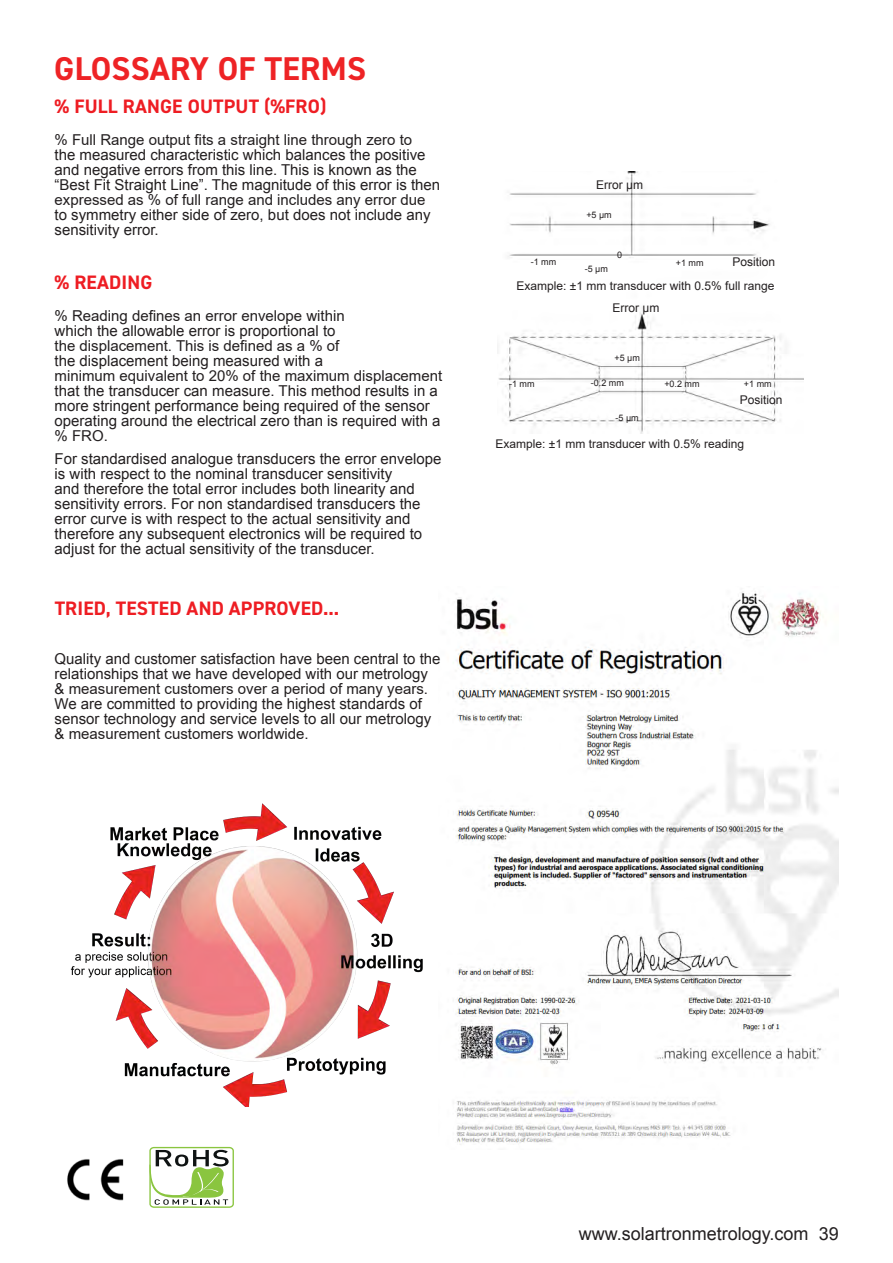
<style>
.page{position:relative;width:893px;height:1263px;background:#fff}
.page>*{position:absolute;margin:0;border:0;box-sizing:border-box;transform-origin:0 0}
.t1{font:700 33px "DIN2014";letter-spacing:.01em;color:#ee2325}
.t2{font:700 19.5px "DIN2014";letter-spacing:.01em;color:#ee1d23}
.t3{font:18px "Arial";color:#231f20}
.t4{font:15px/15px "Arial";color:#231f20}
.t5{font:12px "Arial";color:#231f20}
.t6{font:9px "Arial";color:#231f20}
</style>
<div class="page">
<img style="left:498px;top:171px;width:305px;height:263px">
<img style="left:455px;top:592px;width:384px;height:553px">
<img style="left:67px;top:1159px;width:57px;height:42px">
<svg style="left:149px;top:1147px;width:84px;height:61px"></svg>
<img style="left:70px;top:803px;width:353px;height:304px">
<h1 class="t1" style="left:54px;top:46px;width:313px">GLOSSARY OF TERMS</h1>
<h2 class="t2" style="left:55px;top:93px;width:273px">% FULL RANGE OUTPUT (%FRO)</h2>
<p class="t4" style="left:55px;top:132px;width:387px">% Full Range output fits a straight line through zero to<br>the measured characteristic which balances the positive and negative errors from this line. This is known as the “Best Fit Straight Line”. The magnitude of this error is then expressed as % of full range and includes any error due to symmetry either side of zero, but does not include any sensitivity error.</p>
<h2 class="t2" style="left:55px;top:269px;width:99px">% READING</h2>
<p class="t4" style="left:55px;top:308px;width:389px">% Reading defines an error envelope within<br>which the allowable error is proportional to<br>the displacement. This is defined as a % of<br>the displacement being measured with a<br>minimum equivalent to 20% of the maximum displacement that the transducer can measure. This method results in a more stringent performance being required of the sensor operating around the electrical zero than is required with a % FRO.</p>
<p class="t4" style="left:55px;top:451px;width:388px">For standardised analogue transducers the error envelope is with respect to the nominal transducer sensitivity<br>and therefore the total error includes both linearity and sensitivity errors. For non standardised transducers the error curve is with respect to the actual sensitivity and therefore any subsequent electronics will be required to adjust for the actual sensitivity of the transducer.</p>
<h2 class="t2" style="left:55px;top:595px;width:286px">TRIED, TESTED AND APPROVED...</h2>
<p class="t4" style="left:55px;top:651px;width:388px">Quality and customer satisfaction have been central to the relationships that we have developed with our metrology &amp; measurement customers over a period of many years.<br>We are committed to providing the highest standards of sensor technology and service levels to all our metrology &amp; measurement customers worldwide.</p>
<p class="t5" style="left:596px;top:178px;width:48px">Error µm</p>
<p class="t6" style="left:586px;top:210px;width:27px">+5 µm</p>
<p class="t6" style="left:617px;top:250px;width:7px">0</p>
<p class="t6" style="left:531px;top:256px;width:27px">-1 mm</p>
<p class="t6" style="left:676px;top:258px;width:29px">+1 mm</p>
<p class="t6" style="left:585px;top:264px;width:25px">-5 µm</p>
<p class="t5" style="left:732px;top:255px;width:44px">Position</p>
<p class="t5" style="left:517px;top:279px;width:260px">Example: ±1 mm transducer with 0.5% full range</p>
<p class="t5" style="left:613px;top:302px;width:48px">Error µm</p>
<p class="t6" style="left:614px;top:353px;width:27px">+5 µm</p>
<p class="t6" style="left:591px;top:378px;width:35px">-0.2 mm</p>
<p class="t6" style="left:509px;top:379px;width:27px">-1 mm</p>
<p class="t6" style="left:664px;top:379px;width:37px">+0.2 mm</p>
<p class="t6" style="left:744px;top:379px;width:29px">+1 mm</p>
<p class="t5" style="left:740px;top:393px;width:44px">Position</p>
<p class="t5" style="left:495px;top:437px;width:250px">Example: ±1 mm transducer with 0.5% reading</p>
<p class="t6" style="left:616px;top:413px;width:25px">-5 µm</p>
<p class="t3" style="left:579px;top:1223px;width:262px">www.solartronmetrology.com 39</p>
</div>
